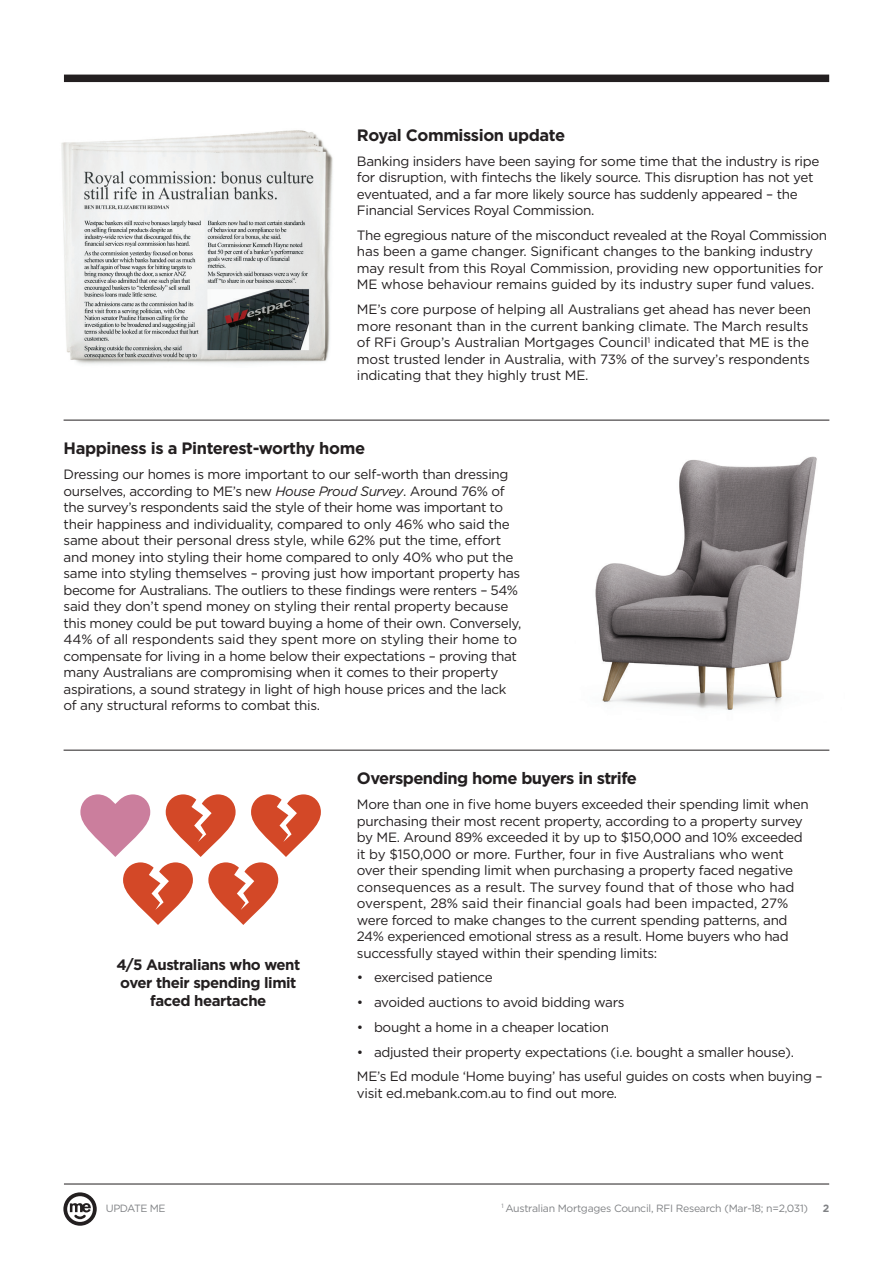
<style>
.page{position:relative;width:893px;height:1263px;background:#fff}
.page>*{position:absolute;margin:0;border:0;box-sizing:border-box;transform-origin:0 0}
.t1{font:700 16.5px "Gotham";letter-spacing:-.035em;color:#231f20}
.t2{font:700 15px/18px "Gotham";letter-spacing:-.03em;color:#231f20;text-align:center}
.t3{font:13.5px/16.5px "Gotham";letter-spacing:-.025em;color:#231f20}
.t4{font:10.5px "Gotham";letter-spacing:-.025em;color:#808285}
.t5{font:700 10.5px "Gotham";color:#808285}
.s1{font-style:italic}
</style>
<div class="page">
<div style="left:64px;top:75px;width:765px;height:7px;background:#231f20"></div>
<hr style="left:64px;top:1184px;width:765px;height:1px;background:#231f20">
<svg style="left:63px;top:1192px;width:34px;height:34px"></svg>
<img style="left:489px;top:419px;width:341px;height:332px">
<img style="left:61px;top:130px;width:272px;height:234px">
<hr style="left:64px;top:420px;width:765px;height:1px;background:#231f20">
<hr style="left:64px;top:750px;width:765px;height:1px;background:#231f20">
<svg style="left:80px;top:794px;width:241px;height:131px"></svg>
<p class="t1" style="left:357px;top:124px;width:210px">Royal Commission update</p>
<p class="t3" style="left:357px;top:152px;width:464px">Banking insiders have been saying for some time that the industry is ripe for disruption, with fintechs the likely source. This disruption has not yet eventuated, and a far more likely source has suddenly appeared – the Financial Services Royal Commission.</p>
<p class="t3" style="left:357px;top:226px;width:472px">The egregious nature of the misconduct revealed at the Royal Commission has been a game changer. Significant changes to the banking industry may result from this Royal Commission, providing new opportunities for ME whose behaviour remains guided by its industry super fund values.</p>
<p class="t3" style="left:357px;top:301px;width:456px">ME’s core purpose of helping all Australians get ahead has never been more resonant than in the current banking climate. The March results of RFi Group’s Australian Mortgages Council<sup>1</sup> indicated that ME is the most trusted lender in Australia, with 73% of the survey’s respondents indicating that they highly trust ME.</p>
<p class="t1" style="left:64px;top:437px;width:303px">Happiness is a Pinterest-worthy home</p>
<p class="t3" style="left:64px;top:466px;width:459px">Dressing our homes is more important to our self-worth than dressing ourselves, according to ME’s new <span class="s1">House Proud Survey</span>. Around 76% of the survey’s respondents said the style of their home was important to their happiness and individuality, compared to only 46% who said the same about their personal dress style, while 62% put the time, effort and money into styling their home compared to only 40% who put the same into styling themselves – proving just how important property has become for Australians. The outliers to these findings were renters – 54% said they don’t spend money on styling their rental property because this money could be put toward buying a home of their own. Conversely, 44% of all respondents said they spent more on styling their home to compensate for living in a home below their expectations – proving that many Australians are compromising when it comes to their property aspirations, a sound strategy in light of high house prices and the lack of any structural reforms to combat this.</p>
<p class="t2" style="left:116px;top:955px;width:186px">4/5 Australians who went over their spending limit faced heartache</p>
<p class="t1" style="left:357px;top:767px;width:282px">Overspending home buyers in strife</p>
<p class="t3" style="left:357px;top:796px;width:453px">More than one in five home buyers exceeded their spending limit when purchasing their most recent property, according to a property survey by ME. Around 89% exceeded it by up to $150,000 and 10% exceeded it by $150,000 or more. Further, four in five Australians who went over their spending limit when purchasing a property faced negative consequences as a result. The survey found that of those who had overspent, 28% said their financial goals had been impacted, 27% were forced to make changes to the current spending patterns, and 24% experienced emotional stress as a result. Home buyers who had successfully stayed within their spending limits:</p>
<p class="t3" style="left:357px;top:969px;width:137px">• exercised patience</p>
<p class="t3" style="left:357px;top:994px;width:269px">• avoided auctions to avoid bidding wars</p>
<p class="t3" style="left:357px;top:1018px;width:253px">• bought a home in a cheaper location</p>
<p class="t3" style="left:357px;top:1039px;width:467px;line-height:24.8px">• adjusted their property expectations (i.e. bought a smaller house).<br>ME’s Ed module ‘Home buying’ has useful guides on costs when buying –</p>
<p class="t3" style="left:357px;top:1084px;width:262px">visit ed.mebank.com.au to find out more.</p>
<p class="t4" style="left:502px;top:1201px;width:308px"><sup>1</sup> Australian Mortgages Council, RFI Research (Mar-18; n=2,031)</p>
<p class="t4" style="left:106px;top:1201px;width:61px">UPDATE ME</p>
<p class="t5" style="left:823px;top:1201px;width:8px">2</p>
</div>
